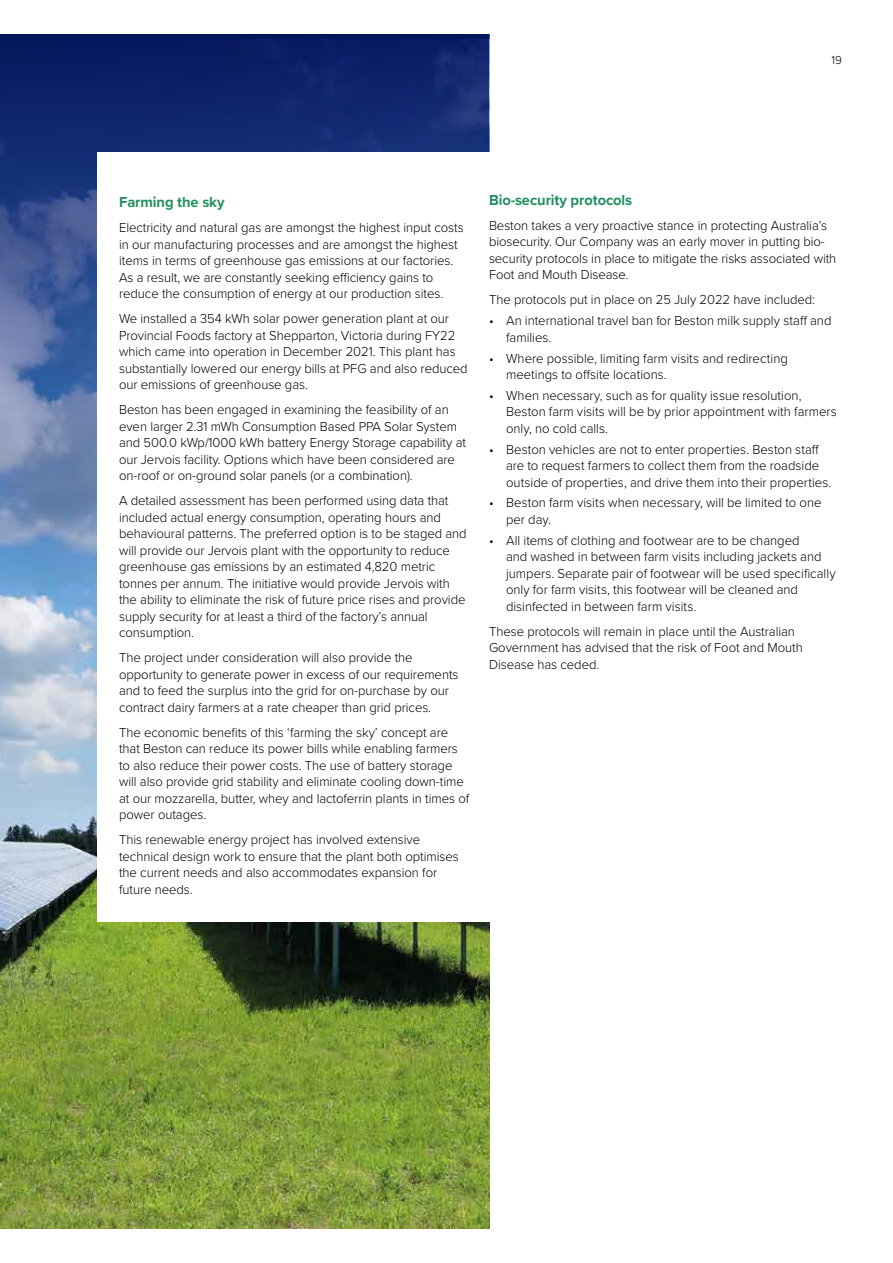
<style>
.page{position:relative;width:893px;height:1263px;background:#fff}
.page>*{position:absolute;margin:0;border:0;box-sizing:border-box;transform-origin:0 0}
.t1{font:700 15px "Proxima Nova";letter-spacing:-.005em;color:#228f5f}
.t2{font:300 13.5px/16.5px "Proxima Nova";letter-spacing:-.005em;color:#000}
.t3{font:300 12px "Proxima Nova";color:#000}
</style>
<div class="page">
<img style="left:0;top:648px;width:489px;height:581px">
<svg style="left:0;top:34px;width:489px;height:614px;background:#334c88"></svg>
<div style="left:98px;top:152px;width:795px;height:770px;background:#fff"></div>
<p class="t3" style="left:831px;top:51px;width:12px">19</p>
<p class="t1" style="left:119px;top:191px;width:107px">Farming the sky</p>
<p class="t2" style="left:119px;top:219px;width:346px">Electricity and natural gas are amongst the highest input costs in our manufacturing processes and are amongst the highest items in terms of greenhouse gas emissions at our factories.<br>As a result, we are constantly seeking efficiency gains to reduce the consumption of energy at our production sites.</p>
<p class="t2" style="left:119px;top:310px;width:350px">We installed a 354 kWh solar power generation plant at our Provincial Foods factory at Shepparton, Victoria during FY22 which came into operation in December 2021. This plant has substantially lowered our energy bills at PFG and also reduced our emissions of greenhouse gas.</p>
<p class="t2" style="left:119px;top:401px;width:348px">Beston has been engaged in examining the feasibility of an even larger 2.31 mWh Consumption Based PPA Solar System and 500.0 kWp/1000 kWh battery Energy Storage capability at our Jervois facility. Options which have been considered are on-roof or on-ground solar panels (or a combination).</p>
<p class="t2" style="left:119px;top:492px;width:349px">A detailed assessment has been performed using data that included actual energy consumption, operating hours and behavioural patterns. The preferred option is to be staged and will provide our Jervois plant with the opportunity to reduce greenhouse gas emissions by an estimated 4,820 metric tonnes per annum. The initiative would provide Jervois with the ability to eliminate the risk of future price rises and provide supply security for at least a third of the factory’s annual consumption.</p>
<p class="t2" style="left:119px;top:649px;width:341px">The project under consideration will also provide the opportunity to generate power in excess of our requirements and to feed the surplus into the grid for on-purchase by our contract dairy farmers at a rate cheaper than grid prices.</p>
<p class="t2" style="left:119px;top:723px;width:352px">The economic benefits of this ‘farming the sky’ concept are that Beston can reduce its power bills while enabling farmers to also reduce their power costs. The use of battery storage will also provide grid stability and eliminate cooling down-time at our mozzarella, butter, whey and lactoferrin plants in times of power outages.</p>
<p class="t2" style="left:119px;top:831px;width:341px">This renewable energy project has involved extensive technical design work to ensure that the plant both optimises the current needs and also accommodates expansion for future needs.</p>
<p class="t1" style="left:489px;top:189px;width:145px">Bio-security protocols</p>
<p class="t2" style="left:489px;top:216px;width:349px">Beston takes a very proactive stance in protecting Australia’s biosecurity. Our Company was an early mover in putting bio&shy;security protocols in place to mitigate the risks associated with Foot and Mouth Disease.</p>
<p class="t2" style="left:489px;top:291px;width:328px">The protocols put in place on 25 July 2022 have included:</p>
<p class="t2" style="left:506px;top:312px;width:327px;text-indent:-17px">• An international travel ban for Beston milk supply staff and families.</p>
<p class="t2" style="left:506px;top:349px;width:283px;text-indent:-17px">• Where possible, limiting farm visits and redirecting meetings to offsite locations.</p>
<p class="t2" style="left:506px;top:386px;width:332px;text-indent:-17px">• When necessary, such as for quality issue resolution,<br>Beston farm visits will be by prior appointment with farmers only, no cold calls.</p>
<p class="t2" style="left:506px;top:440px;width:327px;text-indent:-17px">• Beston vehicles are not to enter properties. Beston staff are to request farmers to collect them from the roadside outside of properties, and drive them into their properties.</p>
<p class="t2" style="left:506px;top:494px;width:317px;text-indent:-17px">• Beston farm visits when necessary, will be limited to one per day.</p>
<p class="t2" style="left:506px;top:531px;width:331px;text-indent:-17px">• All items of clothing and footwear are to be changed<br>and washed in between farm visits including jackets and jumpers. Separate pair of footwear will be used specifically only for farm visits, this footwear will be cleaned and disinfected in between farm visits.</p>
<p class="t2" style="left:489px;top:622px;width:315px">These protocols will remain in place until the Australian<br>Government has advised that the risk of Foot and Mouth<br>Disease has ceded.</p>
</div>
